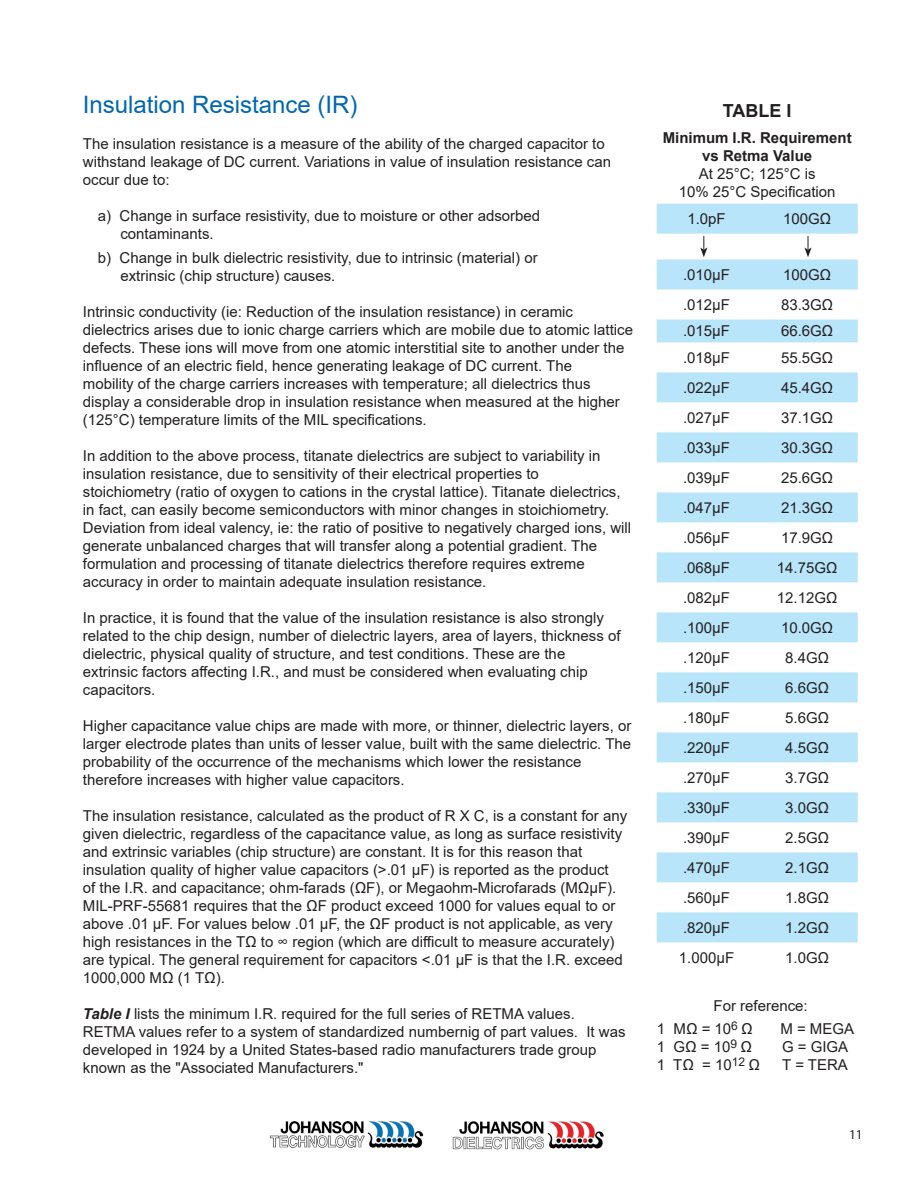
<style>
.page{position:relative;width:918px;height:1188px;background:#fff}
.page>*{position:absolute;margin:0;border:0;box-sizing:border-box;transform-origin:0 0}
.t1{font:24px "Arial";color:#0067ae}
.t2{font:700 18px "Arial";color:#231f20}
.t3{font:15px/18px "Arial";color:#231f20}
.t4{font:700 15px "Arial";color:#231f20}
.t5{font:13.5px "Myriad Pro";color:#231f20}
.s1{font-weight:700;font-style:italic}
</style>
<div class="page">
<img style="left:271px;top:1121px;width:152px;height:27px">
<img style="left:452px;top:1121px;width:152px;height:28px">
<svg style="left:657px;top:204px;width:201px;height:738px"></svg>
<svg style="left:700px;top:236px;width:7px;height:21px"></svg>
<svg style="left:804px;top:236px;width:8px;height:21px"></svg>
<p class="t1" style="left:83px;top:88px;width:276px">Insulation Resistance (IR)</p>
<p class="t3" style="left:83px;top:134px;width:530px">The insulation resistance is a measure of the ability of the charged capacitor to withstand leakage of DC current. Variations in value of insulation resistance can occur due to:</p>
<p class="t3" style="left:98px;top:206px;width:444px">a) Change in surface resistivity, due to moisture or other adsorbed</p>
<p class="t3" style="left:120px;top:224px;width:95px">contaminants.</p>
<p class="t3" style="left:98px;top:248px;width:441px">b) Change in bulk dielectric resistivity, due to intrinsic (material) or</p>
<p class="t3" style="left:120px;top:266px;width:217px">extrinsic (chip structure) causes.</p>
<p class="t3" style="left:83px;top:302px;width:492px">Intrinsic conductivity (ie: Reduction of the insulation resistance) in ceramic</p>
<p class="t3" style="left:83px;top:320px;width:552px">dielectrics arises due to ionic charge carriers which are mobile due to atomic lattice defects. These ions will move from one atomic interstitial site to another under the influence of an electric field, hence generating leakage of DC current. The</p>
<p class="t3" style="left:83px;top:374px;width:538px">mobility of the charge carriers increases with temperature; all dielectrics thus display a considerable drop in insulation resistance when measured at the higher (125°C) temperature limits of the MIL specifications.</p>
<p class="t3" style="left:83px;top:446px;width:519px">In addition to the above process, titanate dielectrics are subject to variability in</p>
<p class="t3" style="left:83px;top:464px;width:458px">insulation resistance, due to sensitivity of their electrical properties to</p>
<p class="t3" style="left:83px;top:482px;width:550px">stoichiometry (ratio of oxygen to cations in the crystal lattice). Titanate dielectrics, in fact, can easily become semiconductors with minor changes in stoichiometry.<br>Deviation from ideal valency, ie: the ratio of positive to negatively charged ions, will generate unbalanced charges that will transfer along a potential gradient. The</p>
<p class="t3" style="left:83px;top:554px;width:503px">formulation and processing of titanate dielectrics therefore requires extreme</p>
<p class="t3" style="left:83px;top:572px;width:405px">accuracy in order to maintain adequate insulation resistance.</p>
<p class="t3" style="left:83px;top:608px;width:539px">In practice, it is found that the value of the insulation resistance is also strongly related to the chip design, number of dielectric layers, area of layers, thickness of dielectric, physical quality of structure, and test conditions. These are the</p>
<p class="t3" style="left:83px;top:662px;width:506px">extrinsic factors affecting I.R., and must be considered when evaluating chip</p>
<p class="t3" style="left:83px;top:680px;width:74px">capacitors.</p>
<p class="t3" style="left:83px;top:716px;width:550px;text-align:justify">Higher capacitance value chips are made with more, or thinner, dielectric layers, or larger electrode plates than units of lesser value, built with the same dielectric. The probability of the occurrence of the mechanisms which lower the resistance</p>
<p class="t3" style="left:83px;top:770px;width:323px">therefore increases with higher value capacitors.</p>
<p class="t3" style="left:83px;top:806px;width:546px">The insulation resistance, calculated as the product of R X C, is a constant for any given dielectric, regardless of the capacitance value, as long as surface resistivity and extrinsic variables (chip structure) are constant. It is for this reason that</p>
<p class="t3" style="left:83px;top:860px;width:541px">insulation quality of higher value capacitors (&gt;.01 µF) is reported as the product of the I.R. and capacitance; ohm-farads (ΩF), or Megaohm-Microfarads (MΩµF).<br>MIL-PRF-55681 requires that the ΩF product exceed 1000 for values equal to or above .01 µF. For values below .01 µF, the ΩF product is not applicable, as very high resistances in the TΩ to ∞ region (which are difficult to measure accurately) are typical. The general requirement for capacitors &lt;.01 µF is that the I.R. exceed 1000,000 MΩ (1 TΩ).</p>
<p class="t3" style="left:83px;top:1004px;width:494px"><span class="s1">Table I</span> lists the minimum I.R. required for the full series of RETMA values.</p>
<p class="t3" style="left:83px;top:1022px;width:544px">RETMA values refer to a system of standardized numbernig of part values. It was developed in 1924 by a United States-based radio manufacturers trade group known as the "Associated Manufacturers."</p>
<p class="t2" style="left:723px;top:98px;width:70px">TABLE I</p>
<p class="t4" style="left:663px;top:127px;width:190px">Minimum I.R. Requirement</p>
<p class="t4" style="left:702px;top:145px;width:112px">vs Retma Value</p>
<p class="t3" style="left:699px;top:165px;width:119px">At 25°C; 125°C is</p>
<p class="t3" style="left:679px;top:183px;width:158px">10% 25°C Specification</p>
<p class="t3" style="left:687px;top:210px;width:40px">1.0pF</p>
<p class="t3" style="left:783px;top:210px;width:49px">100GΩ</p>
<p class="t3" style="left:683px;top:266px;width:48px">.010µF</p>
<p class="t3" style="left:783px;top:266px;width:49px">100GΩ</p>
<p class="t3" style="left:683px;top:296px;width:48px">.012µF</p>
<p class="t3" style="left:781px;top:296px;width:54px">83.3GΩ</p>
<p class="t3" style="left:683px;top:322px;width:48px">.015µF</p>
<p class="t3" style="left:781px;top:322px;width:54px">66.6GΩ</p>
<p class="t3" style="left:683px;top:349px;width:48px">.018µF</p>
<p class="t3" style="left:781px;top:349px;width:54px">55.5GΩ</p>
<p class="t3" style="left:683px;top:379px;width:48px">.022µF</p>
<p class="t3" style="left:781px;top:379px;width:54px">45.4GΩ</p>
<p class="t3" style="left:683px;top:409px;width:48px">.027µF</p>
<p class="t3" style="left:781px;top:409px;width:54px">37.1GΩ</p>
<p class="t3" style="left:683px;top:439px;width:48px">.033µF</p>
<p class="t3" style="left:781px;top:439px;width:54px">30.3GΩ</p>
<p class="t3" style="left:683px;top:469px;width:48px">.039µF</p>
<p class="t3" style="left:781px;top:469px;width:54px">25.6GΩ</p>
<p class="t3" style="left:683px;top:499px;width:48px">.047µF</p>
<p class="t3" style="left:781px;top:499px;width:54px">21.3GΩ</p>
<p class="t3" style="left:683px;top:529px;width:48px">.056µF</p>
<p class="t3" style="left:781px;top:529px;width:54px">17.9GΩ</p>
<p class="t3" style="left:683px;top:559px;width:48px">.068µF</p>
<p class="t3" style="left:777px;top:559px;width:62px">14.75GΩ</p>
<p class="t3" style="left:683px;top:589px;width:48px">.082µF</p>
<p class="t3" style="left:777px;top:589px;width:62px">12.12GΩ</p>
<p class="t3" style="left:683px;top:619px;width:48px">.100µF</p>
<p class="t3" style="left:781px;top:619px;width:54px">10.0GΩ</p>
<p class="t3" style="left:683px;top:649px;width:48px">.120µF</p>
<p class="t3" style="left:785px;top:649px;width:45px">8.4GΩ</p>
<p class="t3" style="left:683px;top:679px;width:48px">.150µF</p>
<p class="t3" style="left:785px;top:679px;width:45px">6.6GΩ</p>
<p class="t3" style="left:683px;top:709px;width:48px">.180µF</p>
<p class="t3" style="left:785px;top:709px;width:45px">5.6GΩ</p>
<p class="t3" style="left:683px;top:739px;width:48px">.220µF</p>
<p class="t3" style="left:785px;top:739px;width:45px">4.5GΩ</p>
<p class="t3" style="left:683px;top:769px;width:48px">.270µF</p>
<p class="t3" style="left:785px;top:769px;width:45px">3.7GΩ</p>
<p class="t3" style="left:683px;top:799px;width:48px">.330µF</p>
<p class="t3" style="left:785px;top:799px;width:45px">3.0GΩ</p>
<p class="t3" style="left:683px;top:829px;width:48px">.390µF</p>
<p class="t3" style="left:785px;top:829px;width:45px">2.5GΩ</p>
<p class="t3" style="left:683px;top:859px;width:48px">.470µF</p>
<p class="t3" style="left:785px;top:859px;width:45px">2.1GΩ</p>
<p class="t3" style="left:683px;top:889px;width:48px">.560µF</p>
<p class="t3" style="left:785px;top:889px;width:45px">1.8GΩ</p>
<p class="t3" style="left:683px;top:919px;width:48px">.820µF</p>
<p class="t3" style="left:785px;top:919px;width:45px">1.2GΩ</p>
<p class="t3" style="left:679px;top:949px;width:57px">1.000µF</p>
<p class="t3" style="left:785px;top:949px;width:45px">1.0GΩ</p>
<p class="t3" style="left:714px;top:997px;width:96px">For reference:</p>
<p class="t3" style="left:657px;top:1019px;width:98px">1 MΩ = 10<sup>6</sup> Ω</p>
<p class="t3" style="left:780px;top:1019px;width:75px">M = MEGA</p>
<p class="t3" style="left:657px;top:1037px;width:97px">1 GΩ = 10<sup>9</sup> Ω</p>
<p class="t3" style="left:782px;top:1037px;width:68px">G = GIGA</p>
<p class="t3" style="left:657px;top:1055px;width:105px">1 TΩ = 10<sup>12</sup> Ω</p>
<p class="t3" style="left:782px;top:1055px;width:67px">T = TERA</p>
<p class="t5" style="left:849px;top:1126px;width:15px">11</p>
</div>
